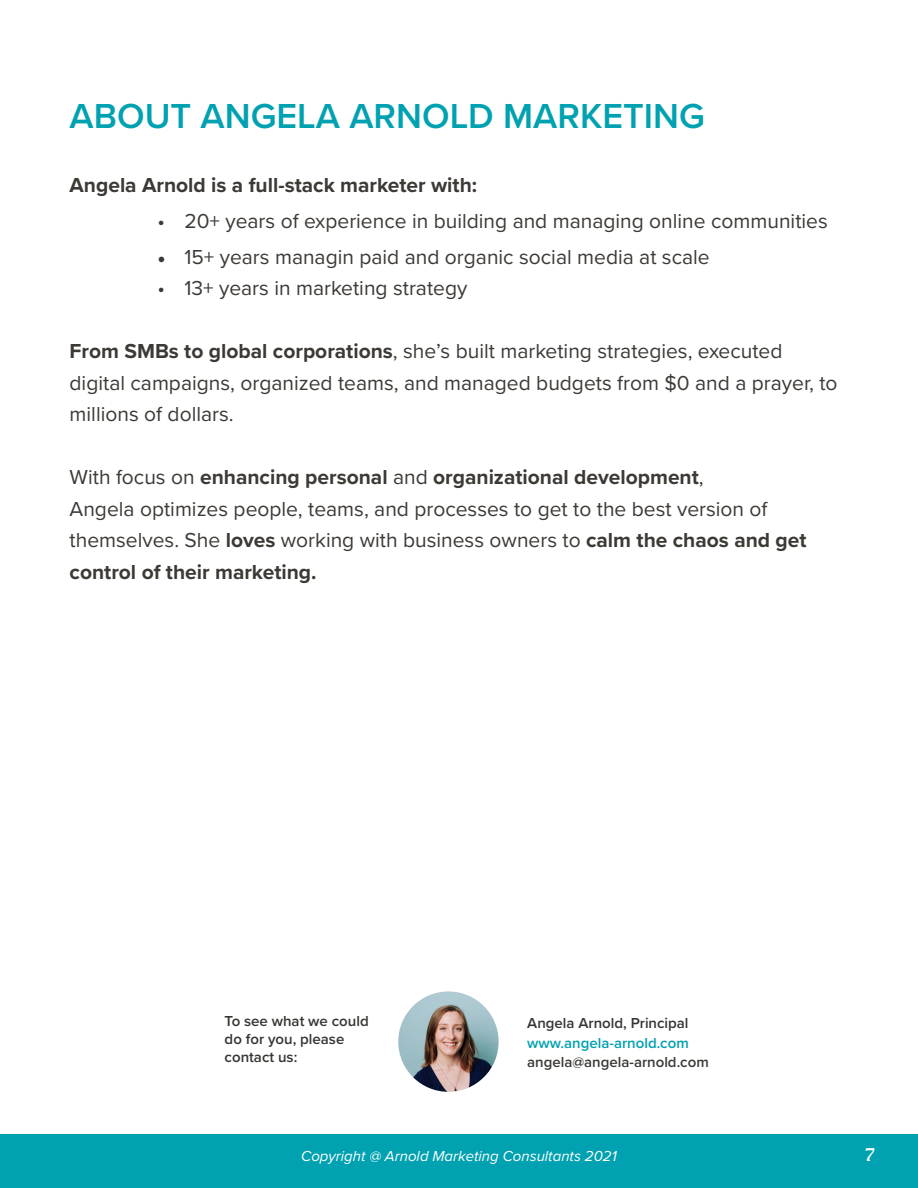
<style>
.page{position:relative;width:918px;height:1188px;background:#fff}
.page>*{position:absolute;margin:0;border:0;box-sizing:border-box;transform-origin:0 0}
.t1{font:600 36px "Proxima Nova";color:#00a1b0}
.t2{font:21px/31.5px "Proxima Nova";color:#3d3935}
.t3{font:700 21px "Proxima Nova";color:#3d3935}
.t4{font:700 18px "P22 Mackinac Pro";color:#fff}
.t5{font:600 15px/18px "Proxima Nova";color:#363532}
.t6{font:italic 15px "Proxima Nova";color:#fff}
.t7{font:600 15px "Proxima Nova";color:#3d3935}
.t8{font:600 15px "Proxima Nova";color:#00a1b0}
.s1{font-family:"Minion Pro"}
.s2{font-weight:700}
.s3{font-weight:400}
</style>
<div class="page">
<div style="left:0;top:1134px;width:918px;height:54px;background:#00a1b0"></div>
<img style="left:398px;top:991px;width:101px;height:101px;border-radius:50px">
<p class="t1" style="left:70px;top:89px;width:637px">ABOUT ANGELA ARNOLD MARKETING</p>
<p class="t3" style="left:70px;top:169px;width:409px">Angela Arnold is a full-stack marketer with:</p>
<p class="t2" style="left:157px;top:204px;width:672px">• 20+ years of experience in building and managing online communities</p>
<p class="t2" style="left:157px;top:240px;width:554px"><span class="s1">•</span> 15+ years managin paid and organic social media at scale</p>
<p class="t2" style="left:157px;top:271px;width:312px">• 13+ years in marketing strategy</p>
<p class="t2" style="left:70px;top:334px;width:770px"><span class="s2">From SMBs to global corporations</span>, she’s built marketing strategies, executed digital campaigns, organized teams, and managed budgets from $0 and a prayer, to millions of dollars.</p>
<p class="t3" style="left:70px;top:462px;width:636px"><span class="s3">With focus on</span> enhancing personal <span class="s3">and</span> organizational development<span class="s3">,</span></p>
<p class="t2" style="left:70px;top:492px;width:739px">Angela optimizes people, teams, and processes to get to the best version of themselves. She <span class="s2">loves</span> working with business owners to <span class="s2">calm the chaos and get control of their marketing.</span></p>
<p class="t5" style="left:225px;top:1012px;width:146px">To see what we could do for you, please contact us:</p>
<p class="t5" style="left:527px;top:1014px;width:163px">Angela Arnold, Principal</p>
<p class="t7" style="left:527px;top:1050px;width:183px">angela@angela-arnold.com</p>
<p class="t8" style="left:527px;top:1032px;width:163px">www.angela-arnold.com</p>
<p class="t6" style="left:301px;top:1145px;width:317px">Copyright @ Arnold Marketing Consultants 2021</p>
<p class="t4" style="left:865px;top:1144px;width:12px">7</p>
</div>
